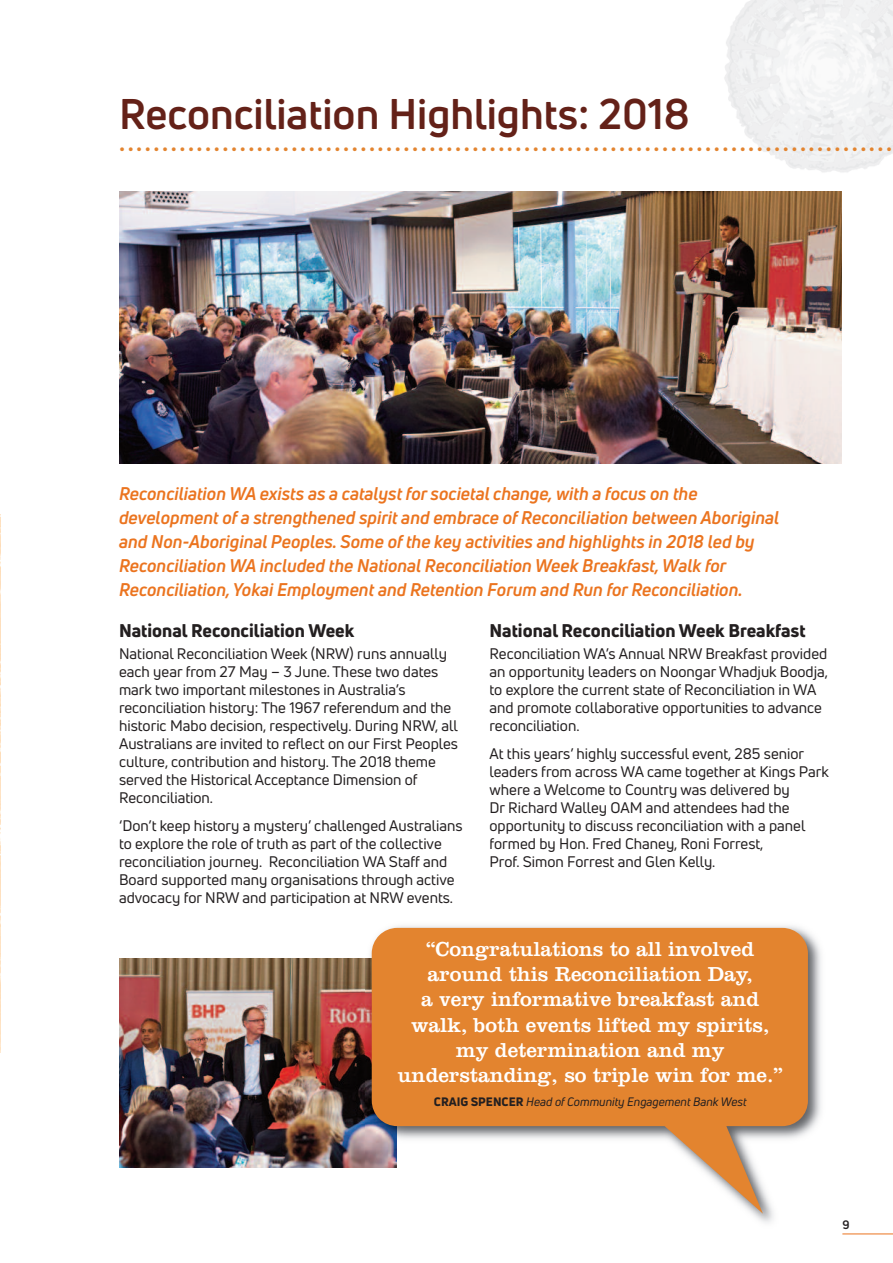
<style>
.page{position:relative;width:893px;height:1263px;background:#fff}
.page>*{position:absolute;margin:0;border:0;box-sizing:border-box;transform-origin:0 0}
.t1{font:700 42px "Uni Neue";color:#642118}
.t2{font:700 25.5px "Uni Neue";color:#e3842f}
.t3{font:21px/25.2px "Clarendon";color:#fff;text-align:center}
.t4{font:italic 700 18px/24px "Uni Neue";color:#eb741f}
.t5{font:800 18px "Uni Neue";color:#231f20}
.t6{font:15px/18px "Uni Neue";color:#231f20}
.t7{font:italic 12px "Uni Neue";color:#231f20}
.t8{font:700 12px "Uni Neue";color:#231f20}
.s1{font-weight:800;font-style:normal}
</style>
<div class="page">
<img style="left:119px;top:958px;width:246px;height:209px">
<img style="left:365px;top:926px;width:456px;height:297px">
<img style="left:365px;top:958px;width:7px;height:209px">
<svg style="left:372px;top:928px;width:436px;height:286px;fill:#e3842f"></svg>
<img style="left:0;top:515px;width:1px;height:537px">
<hr style="left:842px;top:1233px;width:51px;height:1px;background:#eb741f">
<img style="left:119px;top:191px;width:723px;height:272px">
<h1 class="t1" style="left:119px;top:99px;width:572px">Reconciliation Highlights: 2018</h1>
<h2 class="t2" style="left:119px;top:133px;width:775px">..........................................................................................</h2>
<p class="t4" style="left:119px;top:484px;width:662px">Reconciliation WA exists as a catalyst for societal change, with a focus on the development of a strengthened spirit and embrace of Reconciliation between Aboriginal and Non-Aboriginal Peoples. Some of the key activities and highlights in 2018 led by Reconciliation WA included the National Reconciliation Week Breakfast, Walk for Reconciliation, Yokai Employment and Retention Forum and Run for Reconciliation.</p>
<p class="t5" style="left:119px;top:624px;width:237px">National Reconciliation Week</p>
<p class="t6" style="left:119px;top:646px;width:340px">National Reconciliation Week (NRW) runs annually each year from 27 May – 3 June. These two dates mark two important milestones in Australia’s reconciliation history: The 1967 referendum and the historic Mabo decision, respectively. During NRW, all Australians are invited to reflect on our First Peoples culture, contribution and history. The 2018 theme served the Historical Acceptance Dimension of Reconciliation.</p>
<p class="t6" style="left:119px;top:819px;width:345px">‘Don’t keep history a mystery’ challenged Australians to explore the role of truth as part of the collective reconciliation journey. Reconciliation WA Staff and Board supported many organisations through active advocacy for NRW and participation at NRW events.</p>
<p class="t5" style="left:489px;top:624px;width:318px">National Reconciliation Week Breakfast</p>
<p class="t6" style="left:489px;top:646px;width:340px">Reconciliation WA’s Annual NRW Breakfast provided an opportunity leaders on Noongar Whadjuk Boodja, to explore the current state of Reconciliation in WA and promote collaborative opportunities to advance reconciliation.</p>
<p class="t6" style="left:489px;top:747px;width:341px">At this years’ highly successful event, 285 senior leaders from across WA came together at Kings Park where a Welcome to Country was delivered by<br>Dr Richard Walley OAM and attendees had the opportunity to discuss reconciliation with a panel formed by Hon. Fred Chaney, Roni Forrest,<br>Prof. Simon Forrest and Glen Kelly.</p>
<h3 class="t3" style="left:398px;top:939px;width:387px">“Congratulations to all involved around this Reconciliation Day,<br>a very informative breakfast and walk, both events lifted my spirits, my determination and my understanding, so triple win for me.”</h3>
<p class="t7" style="left:434px;top:1097px;width:314px"><span class="s1">CRAIG SPENCER</span> Head of Community Engagement Bank West</p>
<p class="t8" style="left:842px;top:1221px;width:9px">9</p>
</div>
